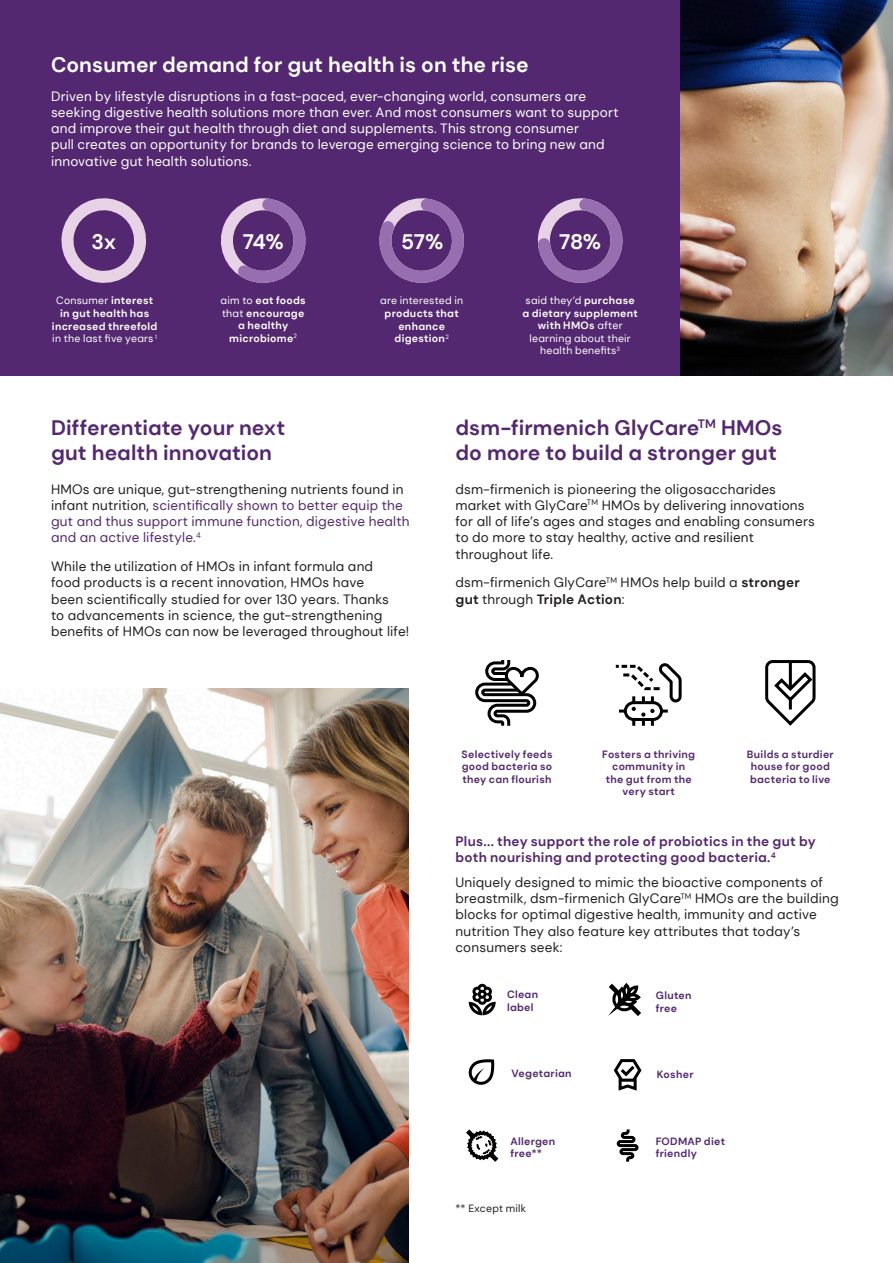
<style>
.page{position:relative;width:893px;height:1263px;background:#fff}
.page>*{position:absolute;margin:0;border:0;box-sizing:border-box;transform-origin:0 0}
.t1{font:700 21px/25.2px "DM Sans";letter-spacing:.005em;color:#542870}
.t2{font:700 21px "DM Sans";letter-spacing:.005em;color:#fff}
.t3{font:13.5px/16.2px "DM Sans";letter-spacing:.015em;color:#231f20}
.t4{font:13.5px/16.2px "DM Sans";letter-spacing:.015em;color:#fff}
.t5{font:13.5px/16.2px "DM Sans";letter-spacing:.015em;color:#542870}
.t6{font:700 13.5px/16.2px "DM Sans";letter-spacing:.015em;color:#542870}
.t7{font:700 10.5px/12.6px "DM Sans";letter-spacing:.025em;color:#542870}
.t8{font:700 10.5px/12.6px "DM Sans";letter-spacing:.025em;color:#fff;text-align:center}
.t9{font:10.5px/12.6px "DM Sans";letter-spacing:.025em;color:#fff;text-align:center}
.t10{font:10.5px "DM Sans";letter-spacing:.025em;color:#231f20}
.s1{font-weight:400}
.s2{font-weight:700}
.s3{color:#231f20}
</style>
<div class="page">
<div style="left:0;top:0;width:680px;height:375px;background:#542870"></div>
<img style="left:680px;top:0;width:213px;height:375px">
<img style="left:0;top:688px;width:408px;height:575px">
<svg style="left:379px;top:198px;width:85px;height:85px"></svg>
<svg style="left:61px;top:198px;width:86px;height:85px"></svg>
<svg style="left:221px;top:198px;width:85px;height:84px"></svg>
<svg style="left:537px;top:198px;width:86px;height:85px"></svg>
<svg style="left:475px;top:660px;width:64px;height:66px"></svg>
<svg style="left:616px;top:663px;width:66px;height:63px"></svg>
<svg style="left:765px;top:660px;width:50px;height:66px"></svg>
<hr style="left:789px;top:661px;width:3px;height:27px;background:#000">
<svg style="left:469px;top:984px;width:27px;height:31px"></svg>
<svg style="left:466px;top:1129px;width:32px;height:33px"></svg>
<svg style="left:608px;top:983px;width:33px;height:33px"></svg>
<svg style="left:614px;top:1059px;width:27px;height:31px"></svg>
<svg style="left:617px;top:1129px;width:21px;height:32px"></svg>
<svg style="left:469px;top:1059px;width:25px;height:26px"></svg>
<h1 class="t2" style="left:51px;top:51px;width:479px">Consumer demand for gut health is on the rise</h1>
<p class="t4" style="left:51px;top:88px;width:569px">Driven by lifestyle disruptions in a fast-paced, ever-changing world, consumers are seeking digestive health solutions more than ever. And most consumers want to support and improve their gut health through diet and supplements. This strong consumer<br>pull creates an opportunity for brands to leverage emerging science to bring new and innovative gut health solutions.</p>
<h1 class="t2" style="left:92px;top:229px;width:26px">3x</h1>
<h1 class="t2" style="left:243px;top:229px;width:42px">74%</h1>
<h1 class="t2" style="left:401px;top:229px;width:44px">57%</h1>
<h1 class="t2" style="left:559px;top:229px;width:44px">78%</h1>
<p class="t8" style="left:52px;top:294px;width:107px"><span class="s1">Consumer</span> interest in gut health has increased threefold <span class="s1">in the last five years</span> <sup>1</sup></p>
<p class="t8" style="left:221px;top:294px;width:87px"><span class="s1">aim to</span> eat foods <span class="s1">that</span> encourage a healthy microbiome<sup>2</sup></p>
<p class="t9" style="left:380px;top:294px;width:84px">are interested in</p>
<p class="t8" style="left:385px;top:307px;width:76px">products that enhance digestion<sup>2</sup></p>
<p class="t9" style="left:522px;top:294px;width:117px">said they’d <span class="s2">purchase a dietary supplement with HMOs</span> after learning about their health benefits<sup>3</sup></p>
<h1 class="t1" style="left:51px;top:415px;width:236px">Differentiate your next gut health innovation</h1>
<p class="t5" style="left:51px;top:481px;width:360px"><span class="s3">HMOs are unique, gut-strengthening nutrients found in infant nutrition,</span> scientifically shown to better equip the gut and thus support immune function, digestive health and an active lifestyle.<sup>4</sup></p>
<p class="t3" style="left:51px;top:558px;width:360px">While the utilization of HMOs in infant formula and<br>food products is a recent innovation, HMOs have<br>been scientifically studied for over 130 years. Thanks<br>to advancements in science, the gut-strengthening benefits of HMOs can now be leveraged throughout life!</p>
<h1 class="t1" style="left:455px;top:415px;width:329px">dsm-firmenich GlyCare<sup>TM</sup> HMOs do more to build a stronger gut</h1>
<p class="t3" style="left:455px;top:481px;width:361px">dsm-firmenich is pioneering the oligosaccharides market with GlyCare<sup>TM</sup> HMOs by delivering innovations for all of life’s ages and stages and enabling consumers to do more to stay healthy, active and resilient throughout life.</p>
<p class="t3" style="left:455px;top:575px;width:346px">dsm-firmenich GlyCare<sup>TM</sup> HMOs help build a <span class="s2">stronger gut</span> through <span class="s2">Triple Action</span>:</p>
<p class="t7" style="left:461px;top:748px;width:92px;text-align:justify">Selectively feeds good bacteria so they can flourish</p>
<p class="t7" style="left:602px;top:748px;width:94px;text-align:center">Fosters a thriving community in the gut from the very start</p>
<p class="t7" style="left:747px;top:748px;width:88px;text-align:center">Builds a sturdier house for good bacteria to live</p>
<p class="t6" style="left:455px;top:833px;width:362px">Plus... they support the role of probiotics in the gut by both nourishing and protecting good bacteria.<sup>4</sup></p>
<p class="t3" style="left:455px;top:874px;width:385px">Uniquely designed to mimic the bioactive components of breastmilk, dsm-firmenich GlyCare<sup>TM</sup> HMOs are the building blocks for optimal digestive health, immunity and active nutrition They also feature key attributes that today’s consumers seek:</p>
<p class="t7" style="left:507px;top:988px;width:33px">Clean label</p>
<p class="t7" style="left:512px;top:1067px;width:62px">Vegetarian</p>
<p class="t7" style="left:656px;top:989px;width:37px">Gluten free</p>
<p class="t7" style="left:657px;top:1068px;width:38px">Kosher</p>
<p class="t7" style="left:510px;top:1134px;width:46px">Allergen free**</p>
<p class="t7" style="left:656px;top:1134px;width:71px">FODMAP diet friendly</p>
<p class="t10" style="left:455px;top:1202px;width:72px">** Except milk</p>
</div>
